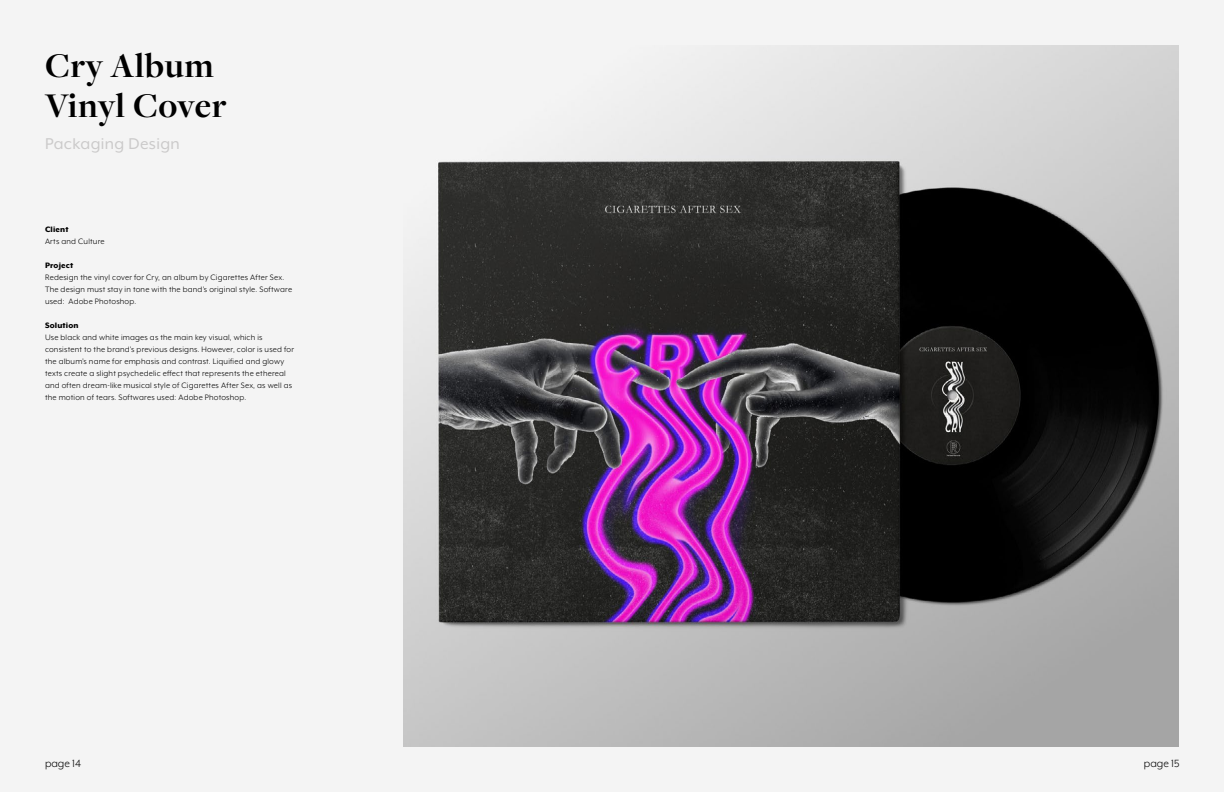
<style>
.page{position:relative;width:1224px;height:792px;background:#f4f4f4}
.page>*{position:absolute;margin:0;border:0;box-sizing:border-box;transform-origin:0 0}
.t1{font:700 36px/40px "Freight Disp Pro";letter-spacing:.015em;color:#000}
.t2{font:18px "Mr Eaves XL Mod OT";letter-spacing:.02em;color:#cbcaca}
.t3{font:12px "Mr Eaves XL Mod OT";color:#000}
.t4{font:9px/12px "Mr Eaves XL Mod OT";letter-spacing:.02em;color:#000}
.t5{font:800 9px "Mr Eaves XL Mod OT";letter-spacing:.02em;color:#000}
</style>
<div class="page">
<img style="left:403px;top:45px;width:776px;height:702px">
<h1 class="t1" style="left:45px;top:45px;width:183px">Cry Album<br>Vinyl Cover</h1>
<h2 class="t2" style="left:45px;top:134px;width:136px">Packaging Design</h2>
<p class="t5" style="left:45px;top:224px;width:25px">Client</p>
<p class="t4" style="left:45px;top:235px;width:61px">Arts and Culture</p>
<p class="t5" style="left:45px;top:260px;width:30px">Project</p>
<p class="t4" style="left:45px;top:271px;width:249px">Redesign the vinyl cover for Cry, an album by Cigarettes After Sex.<br>The design must stay in tone with the band’s original style. Software used: Adobe Photoshop.</p>
<p class="t5" style="left:45px;top:320px;width:35px">Solution</p>
<p class="t4" style="left:45px;top:331px;width:251px">Use black and white images as the main key visual, which is consistent to the brand’s previous designs. However, color is used for the album’s name for emphasis and contrast. Liquified and glowy texts create a slight psychedelic effect that represents the ethereal and often dream-like musical style of Cigarettes After Sex, as well as the motion of tears. Softwares used: Adobe Photoshop.</p>
<h3 class="t3" style="left:45px;top:757px;width:38px">page 14</h3>
<h3 class="t3" style="left:1144px;top:757px;width:37px">page 15</h3>
</div>
